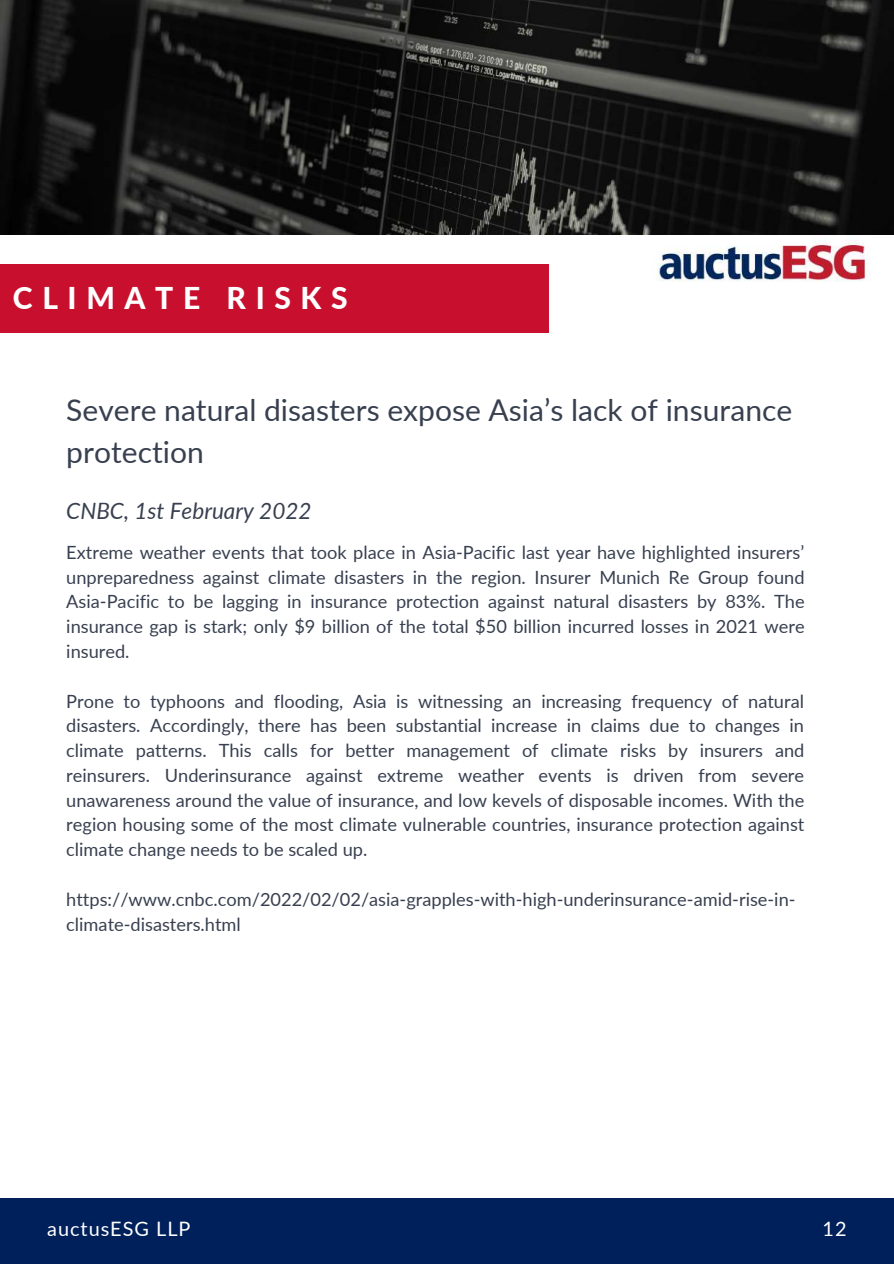
<style>
.page{position:relative;width:894px;height:1264px;background:#fff}
.page>*{position:absolute;margin:0;border:0;box-sizing:border-box;transform-origin:0 0}
.t1{font:30px/41.7px "Lato";color:#384050}
.t2{font:800 30px "Lato";letter-spacing:.32em;color:#fff}
.t3{font:italic 22.5px "Lato";color:#384050}
.t4{font:19.8px "Lato";letter-spacing:.05em;color:#fff}
.t5{font:18.15px/24.8px "Lato";color:#384050;text-align:justify}
</style>
<div class="page">
<div style="left:0;top:1198px;width:893px;height:65px;background:#00205b"></div>
<img style="left:657px;top:237px;width:212px;height:45px">
<img style="left:1px;top:0;width:892px;height:235px">
<div style="left:1px;top:264px;width:548px;height:69px;background:#c8102e"></div>
<h1 class="t2" style="left:13px;top:280px;width:336px">CLIMATE RISKS</h1>
<h1 class="t1" style="left:66px;top:389px;width:727px">Severe natural disasters expose Asia’s lack of insurance protection</h1>
<p class="t3" style="left:66px;top:497px;width:247px">CNBC, 1st February 2022</p>
<p class="t5" style="left:66px;top:539px;width:739px">Extreme weather events that took place in Asia-Pacific last year have highlighted insurers’ unpreparedness against climate disasters in the region. Insurer Munich Re Group found Asia-Pacific to be lagging in insurance protection against natural disasters by 83%. The insurance gap is stark; only $9 billion of the total $50 billion incurred losses in 2021 were insured.</p>
<p class="t5" style="left:66px;top:688px;width:739px">Prone to typhoons and flooding, Asia is witnessing an increasing frequency of natural disasters. Accordingly, there has been substantial increase in claims due to changes in climate patterns. This calls for better management of climate risks by insurers and reinsurers. Underinsurance against extreme weather events is driven from severe unawareness around the value of insurance, and low kevels of disposable incomes. With the region housing some of the most climate vulnerable countries, insurance protection against climate change needs to be scaled up.</p>
<p class="t5" style="left:66px;top:886px;width:730px">https://www.cnbc.com/2022/02/02/asia-grapples-with-high-underinsurance-amid-rise-in&shy;climate-disasters.html</p>
<p class="t4" style="left:47px;top:1216px;width:145px">auctusESG LLP</p>
<p class="t4" style="left:822px;top:1216px;width:26px">12</p>
</div>
